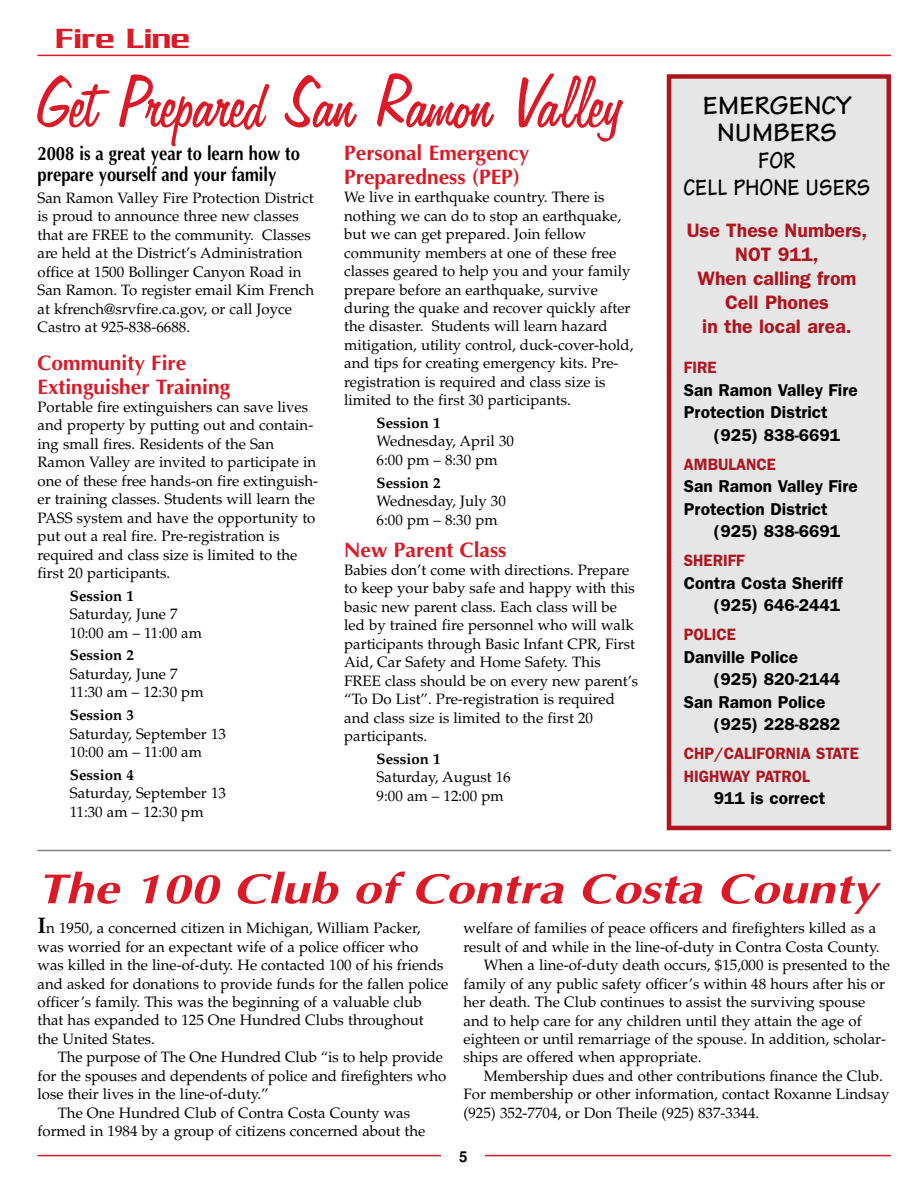
<style>
.page{position:relative;width:918px;height:1188px;background:#fff}
.page>*{position:absolute;margin:0;border:0;box-sizing:border-box;transform-origin:0 0}
.t1{font:82.5px "Freehand 575 BT Regular B";color:#dc1927;scale:.91 1}
.t2{font:italic 700 42px "Optima";color:#dc1927;scale:1.2 1}
.t3{font:30px "Serpentine ICG";color:#dc1927}
.t4{font:700 27px/27px "Tekton";color:#000;text-align:center}
.t5{font:700 24px/27px "Tekton";color:#000;text-align:center;scale:.9 1}
.t6{font:700 21px/24px "Optima";color:#dc1927}
.t7{font:600 19.5px/24px "Franklin Gothic";color:#b0141f;text-align:center}
.t8{font:700 19.5px/21px "Optima";color:#000;scale:.85 1}
.t9{font:600 17.25px/22.5px "Franklin Gothic";color:#000}
.t10{font:600 16.5px/22.5px "Franklin Gothic";color:#b0141f;scale:.95 1}
.t11{font:15px/18.5px "Palatino";color:#000}
.t12{font:700 15px "Palatino";color:#000}
.t13{font:700 15px "Helvetica";color:#000}
.s1{font-weight:700;font-size:22.5px}
</style>
<div class="page">
<hr style="left:38px;top:1155px;width:853px;height:1px;background:#dc1927">
<div style="left:442px;top:1145px;width:43px;height:27px;background:#fff"></div>
<hr style="left:38px;top:55px;width:853px;height:1px;background:#dc1927">
<div style="left:671px;top:79px;width:215px;height:747px;background:#e6e6e6"></div>
<div style="left:667px;top:74px;width:224px;height:756px;border:4px solid #b0141f"></div>
<hr style="left:38px;top:850px;width:853px;height:1px;background:#808080">
<h3 class="t3" style="left:56px;top:20px;width:136px">Fire Line</h3>
<h1 class="t1" style="left:38px;top:76px;width:646px">Get Prepared San Ramon Valley</h1>
<h3 class="t6" style="left:344px;top:141px;width:186px">Personal Emergency<br>Preparedness (PEP)</h3>
<p class="t11" style="left:344px;top:190px;width:291px">We live in earthquake country. There is nothing we can do to stop an earthquake, but we can get prepared. Join fellow community members at one of these free classes geared to help you and your family prepare before an earthquake, survive during the quake and recover quickly after the disaster. Students will learn hazard mitigation, utility control, duck-cover-hold, and tips for creating emergency kits. Pre&shy;registration is required and class size is limited to the first 30 participants.</p>
<p class="t12" style="left:377px;top:417px;width:66px">Session 1</p>
<p class="t11" style="left:377px;top:434px;width:139px">Wednesday, April 30<br>6:00 pm – 8:30 pm</p>
<p class="t12" style="left:377px;top:477px;width:66px">Session 2</p>
<p class="t11" style="left:377px;top:494px;width:131px">Wednesday, July 30<br>6:00 pm – 8:30 pm</p>
<h3 class="t6" style="left:344px;top:537px;width:164px">New Parent Class</h3>
<p class="t11" style="left:344px;top:562px;width:296px">Babies don’t come with directions. Prepare to keep your baby safe and happy with this basic new parent class. Each class will be led by trained fire personnel who will walk participants through Basic Infant CPR, First Aid, Car Safety and Home Safety. This FREE class should be on every new parent’s “To Do List”. Pre-registration is required and class size is limited to the first 20 participants.</p>
<p class="t12" style="left:377px;top:753px;width:66px">Session 1</p>
<p class="t11" style="left:377px;top:770px;width:136px">Saturday, August 16<br>9:00 am – 12:00 pm</p>
<h3 class="t8" style="left:38px;top:143px;width:310px">2008 is a great year to learn how to prepare yourself and your family</h3>
<p class="t11" style="left:38px;top:190px;width:278px">San Ramon Valley Fire Protection District is proud to announce three new classes that are FREE to the community. Classes are held at the District’s Administration office at 1500 Bollinger Canyon Road in San Ramon. To register email Kim French at kfrench@srvfire.ca.gov, or call Joyce Castro at 925-838-6688.</p>
<h3 class="t6" style="left:38px;top:350px;width:194px">Community Fire<br>Extinguisher Training</h3>
<p class="t11" style="left:38px;top:399px;width:282px">Portable fire extinguishers can save lives and property by putting out and contain&shy;ing small fires. Residents of the San Ramon Valley are invited to participate in one of these free hands-on fire extinguish&shy;er training classes. Students will learn the PASS system and have the opportunity to put out a real fire. Pre-registration is required and class size is limited to the first 20 participants.</p>
<p class="t12" style="left:70px;top:590px;width:66px">Session 1</p>
<p class="t11" style="left:70px;top:607px;width:134px">Saturday, June 7<br>10:00 am – 11:00 am</p>
<p class="t12" style="left:70px;top:650px;width:66px">Session 2</p>
<p class="t11" style="left:70px;top:666px;width:135px">Saturday, June 7<br>11:30 am – 12:30 pm</p>
<p class="t12" style="left:70px;top:709px;width:66px">Session 3</p>
<p class="t11" style="left:70px;top:726px;width:158px">Saturday, September 13<br>10:00 am – 11:00 am</p>
<p class="t12" style="left:70px;top:769px;width:66px">Session 4</p>
<p class="t11" style="left:70px;top:786px;width:158px">Saturday, September 13<br>11:30 am – 12:30 pm</p>
<h3 class="t4" style="left:703px;top:96px;width:150px">EMERGENCY<br>NUMBERS</h3>
<h3 class="t5" style="left:684px;top:150px;width:209px">FOR<br>CELL PHONE USERS</h3>
<h3 class="t7" style="left:687px;top:218px;width:182px">Use These Numbers,<br>NOT 911,<br>When calling from<br>Cell Phones<br>in the local area.</h3>
<p class="t10" style="left:684px;top:356px;width:36px">FIRE</p>
<p class="t9" style="left:684px;top:379px;width:176px">San Ramon Valley Fire<br>Protection District</p>
<p class="t9" style="left:714px;top:424px;width:128px">(925) 838-6691</p>
<p class="t10" style="left:684px;top:453px;width:99px">AMBULANCE</p>
<p class="t9" style="left:684px;top:475px;width:176px">San Ramon Valley Fire<br>Protection District</p>
<p class="t9" style="left:714px;top:520px;width:128px">(925) 838-6691</p>
<p class="t10" style="left:684px;top:549px;width:66px">SHERIFF</p>
<p class="t9" style="left:684px;top:572px;width:160px;text-align:right">Contra Costa Sheriff (925) 646-2441</p>
<p class="t10" style="left:684px;top:623px;width:56px">POLICE</p>
<p class="t9" style="left:684px;top:646px;width:116px">Danville Police</p>
<p class="t9" style="left:714px;top:668px;width:128px">(925) 820-2144</p>
<p class="t9" style="left:684px;top:691px;width:143px">San Ramon Police</p>
<p class="t9" style="left:714px;top:713px;width:128px">(925) 228-8282</p>
<p class="t10" style="left:684px;top:742px;width:186px">CHP/CALIFORNIA STATE<br>HIGHWAY PATROL</p>
<p class="t9" style="left:714px;top:787px;width:113px">911 is correct</p>
<h2 class="t2" style="left:38px;top:864px;width:701px">The 100 Club of Contra Costa County</h2>
<p class="t11" style="left:38px;top:921px;width:412px"><span class="s1">I</span>n 1950, a concerned citizen in Michigan, William Packer, was worried for an expectant wife of a police officer who was killed in the line-of-duty. He contacted 100 of his friends and asked for donations to provide funds for the fallen police officer’s family. This was the beginning of a valuable club that has expanded to 125 One Hundred Clubs throughout the United States.</p>
<p class="t11" style="left:58px;top:1050px;width:387px">The purpose of The One Hundred Club “is to help provide</p>
<p class="t11" style="left:38px;top:1068px;width:410px">for the spouses and dependents of police and firefighters who</p>
<p class="t11" style="left:38px;top:1087px;width:233px">lose their lives in the line-of-duty.”</p>
<p class="t11" style="left:58px;top:1105px;width:354px">The One Hundred Club of Contra Costa County was</p>
<p class="t11" style="left:38px;top:1124px;width:389px">formed in 1984 by a group of citizens concerned about the</p>
<p class="t11" style="left:464px;top:921px;width:414px">welfare of families of peace officers and firefighters killed as a</p>
<p class="t11" style="left:464px;top:939px;width:418px">result of and while in the line-of-duty in Contra Costa County.</p>
<p class="t11" style="left:484px;top:958px;width:408px">When a line-of-duty death occurs, $15,000 is presented to the</p>
<p class="t11" style="left:464px;top:976px;width:423px">family of any public safety officer’s within 48 hours after his or</p>
<p class="t11" style="left:464px;top:995px;width:403px">her death. The Club continues to assist the surviving spouse</p>
<p class="t11" style="left:464px;top:1013px;width:400px">and to help care for any children until they attain the age of</p>
<p class="t11" style="left:464px;top:1031px;width:424px">eighteen or until remarriage of the spouse. In addition, scholar-</p>
<p class="t11" style="left:464px;top:1050px;width:239px">ships are offered when appropriate.</p>
<p class="t11" style="left:484px;top:1068px;width:401px">Membership dues and other contributions finance the Club.</p>
<p class="t11" style="left:464px;top:1087px;width:428px">For membership or other information, contact Roxanne Lindsay</p>
<p class="t11" style="left:464px;top:1105px;width:297px">(925) 352-7704, or Don Theile (925) 837-3344.</p>
<p class="t13" style="left:459px;top:1148px;width:10px">5</p>
</div>
